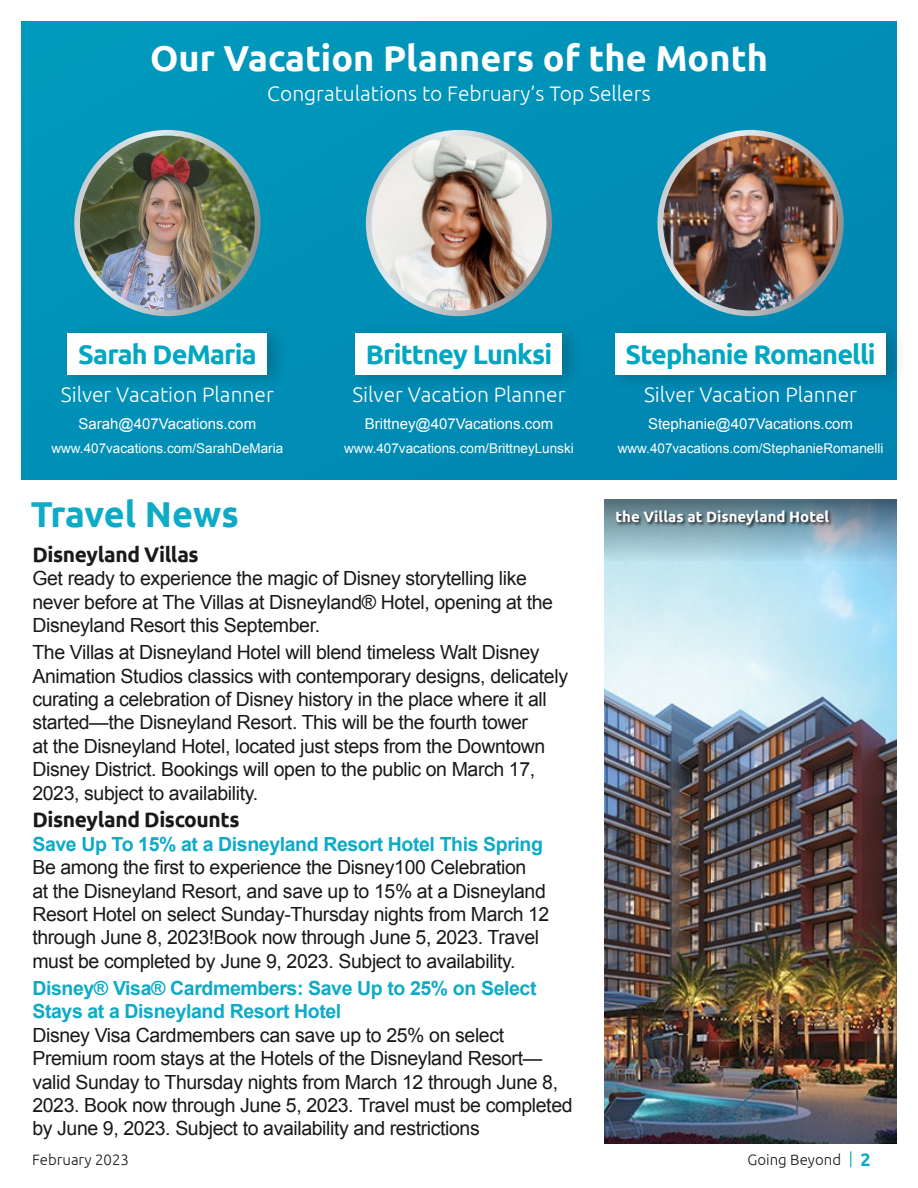
<style>
.page{position:relative;width:918px;height:1188px;background:#fff}
.page>*{position:absolute;margin:0;border:0;box-sizing:border-box;transform-origin:0 0}
.t1{font:700 36px "Ubuntu";color:#fff}
.t2{font:700 36px "Ubuntu";letter-spacing:-.005em;color:#0dabc5}
.t3{font:700 27px "Ubuntu";letter-spacing:-.03em;color:#00a7c2}
.t4{font:300 21px "Ubuntu";color:#fff}
.t5{font:700 21px "Ubuntu";letter-spacing:-.02em;color:#191919}
.t6{font:19.5px/23.4px "Arial";letter-spacing:-.02em;color:#191919}
.t7{font:700 19.5px/23.4px "Arial";letter-spacing:-.02em;color:#0dabc5}
.t8{font:15px "Arial";color:#fff}
.t9{font:700 15px "Ubuntu";color:#fff}
.t10{font:300 15px "Ubuntu";color:#191919}
.t11{font:13.5px "Arial";color:#fff}
.s1{font-weight:700;font-size:18px;color:#0dabc5}
</style>
<div class="page">
<svg style="left:850px;top:1151px;width:1px;height:16px"></svg>
<img style="left:605px;top:560px;width:291px;height:584px">
<svg style="left:605px;top:500px;width:291px;height:60px;background:#87abbc"></svg>
<div style="left:22px;top:22px;width:874px;height:458px;background:#008fb6"></div>
<img style="left:77px;top:133px;width:181px;height:180px;border-radius:90px">
<div style="left:74px;top:130px;width:187px;height:186px;border:6px solid #fff;border-radius:50%"></div>
<img style="left:369px;top:133px;width:180px;height:180px;border-radius:90px">
<div style="left:366px;top:130px;width:186px;height:186px;border:6px solid #fff;border-radius:50%"></div>
<img style="left:660px;top:133px;width:181px;height:180px;border-radius:90px">
<div style="left:657px;top:130px;width:187px;height:186px;border:6px solid #fff;border-radius:50%"></div>
<div style="left:60px;top:322px;width:228px;height:69px;background:#000;opacity:.2"></div>
<div style="left:68px;top:334px;width:199px;height:41px;background:#fff"></div>
<div style="left:348px;top:322px;width:235px;height:69px;background:#000;opacity:.2"></div>
<div style="left:356px;top:334px;width:206px;height:41px;background:#fff"></div>
<div style="left:608px;top:322px;width:299px;height:69px;background:#000;opacity:.2"></div>
<div style="left:616px;top:334px;width:270px;height:41px;background:#fff"></div>
<div style="left:616px;top:509px;width:218px;height:20px;background:#000;opacity:.75"></div>
<h1 class="t1" style="left:150px;top:37px;width:619px">Our Vacation Planners of the Month</h1>
<p class="t4" style="left:267px;top:81px;width:385px">Congratulations to February’s Top Sellers</p>
<h2 class="t3" style="left:78px;top:338px;width:180px">Sarah DeMaria</h2>
<h2 class="t3" style="left:366px;top:338px;width:188px">Brittney Lunksi</h2>
<h2 class="t3" style="left:626px;top:338px;width:251px">Stephanie Romanelli</h2>
<p class="t4" style="left:61px;top:382px;width:215px">Silver Vacation Planner</p>
<p class="t8" style="left:79px;top:414px;width:179px">Sarah@407Vacations.com</p>
<p class="t11" style="left:51px;top:440px;width:233px">www.407vacations.com/SarahDeMaria</p>
<p class="t4" style="left:352px;top:382px;width:215px">Silver Vacation Planner</p>
<p class="t8" style="left:365px;top:414px;width:190px">Brittney@407Vacations.com</p>
<p class="t11" style="left:344px;top:440px;width:231px">www.407vacations.com/BrittneyLunski</p>
<p class="t4" style="left:644px;top:382px;width:215px">Silver Vacation Planner</p>
<p class="t8" style="left:648px;top:414px;width:207px">Stephanie@407Vacations.com</p>
<p class="t11" style="left:618px;top:440px;width:267px">www.407vacations.com/StephanieRomanelli</p>
<h1 class="t2" style="left:31px;top:493px;width:210px">Travel News</h1>
<p class="t9" style="left:616px;top:508px;width:215px">the Villas at Disneyland Hotel</p>
<p class="t5" style="left:32px;top:542px;width:168px">Disneyland Villas</p>
<p class="t6" style="left:32px;top:567px;width:522px">Get ready to experience the magic of Disney storytelling like never before at The Villas at Disneyland® Hotel, opening at the<br>Disneyland Resort this September.</p>
<p class="t6" style="left:32px;top:641px;width:537px">The Villas at Disneyland Hotel will blend timeless Walt Disney Animation Studios classics with contemporary designs, delicately curating a celebration of Disney history in the place where it all started—the Disneyland Resort. This will be the fourth tower<br>at the Disneyland Hotel, located just steps from the Downtown Disney District. Bookings will open to the public on March 17, 2023, subject to availability.</p>
<p class="t5" style="left:32px;top:807px;width:209px">Disneyland Discounts</p>
<p class="t7" style="left:32px;top:833px;width:512px">Save Up To 15% at a Disneyland Resort Hotel This Spring</p>
<p class="t6" style="left:32px;top:856px;width:519px">Be among the first to experience the Disney100 Celebration<br>at the Disneyland Resort, and save up to 15% at a Disneyland Resort Hotel on select Sunday-Thursday nights from March 12 through June 8, 2023!Book now through June 5, 2023. Travel must be completed by June 9, 2023. Subject to availability.</p>
<p class="t7" style="left:32px;top:977px;width:506px">Disney® Visa® Cardmembers: Save Up to 25% on Select<br>Stays at a Disneyland Resort Hotel</p>
<p class="t6" style="left:32px;top:1023px;width:542px">Disney Visa Cardmembers can save up to 25% on select Premium room stays at the Hotels of the Disneyland Resort— valid Sunday to Thursday nights from March 12 through June 8, 2023. Book now through June 5, 2023. Travel must be completed by June 9, 2023. Subject to availability and restrictions</p>
<p class="t10" style="left:32px;top:1151px;width:98px">February 2023</p>
<p class="t10" style="left:748px;top:1151px;width:125px">Going Beyond <span class="s1">2</span></p>
</div>
